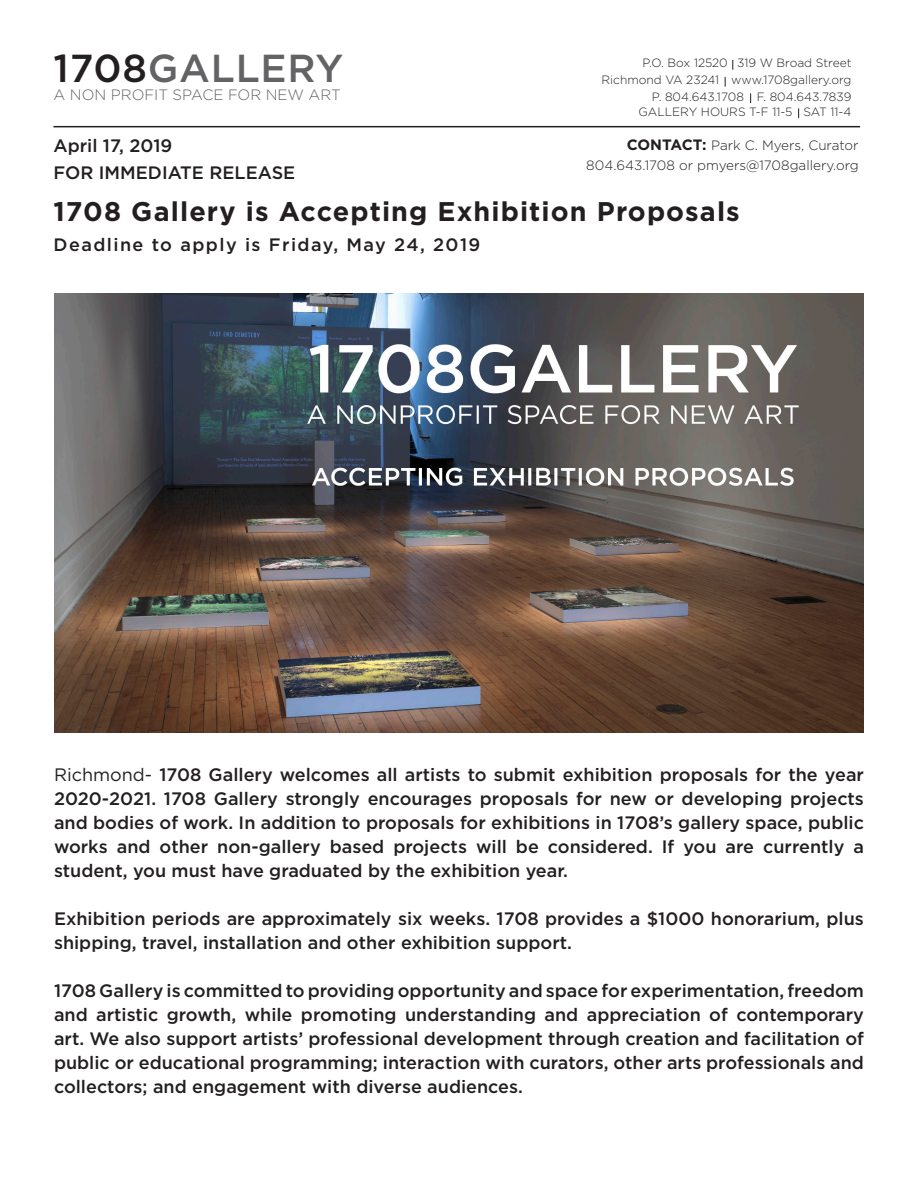
<style>
.page{position:relative;width:918px;height:1188px;background:#fff}
.page>*{position:absolute;margin:0;border:0;box-sizing:border-box;transform-origin:0 0}
.t1{font:500 39px "Gotham";letter-spacing:.02em;color:#636366}
.t2{font:700 27px "Gotham";letter-spacing:.04em;color:#231f20}
.t3{font:500 18px/24px "Gotham";color:#231f20;text-align:justify}
.t4{font:500 18px "Gotham";letter-spacing:.08em;color:#231f20}
.t5{font:300 15px "Gotham";color:#636366}
.t6{font:300 13.5px "Gotham";color:#231f20}
.t7{font:300 12px "Gotham";color:#231f20}
.s1{color:#231f20}
.s2{font-weight:700;font-size:15px}
.s3{font-weight:400}
</style>
<div class="page">
<hr style="left:54px;top:126px;width:806px;height:1px;background:#231f20">
<img style="left:54px;top:294px;width:810px;height:439px">
<p class="t1" style="left:54px;top:47px;width:291px"><span class="s1">1708</span>GALLERY</p>
<p class="t5" style="left:54px;top:86px;width:289px">A NON PROFIT SPACE FOR NEW ART</p>
<p class="t3" style="left:54px;top:133px;width:120px">April 17, 2019</p>
<p class="t3" style="left:54px;top:160px;width:243px">FOR IMMEDIATE RELEASE</p>
<p class="t7" style="left:642px;top:55px;width:211px">P.O. Box 12520 319 W Broad Street</p>
<p class="t7" style="left:602px;top:72px;width:251px">Richmond VA 23241 www.1708gallery.org</p>
<p class="t7" style="left:652px;top:90px;width:201px">P. 804.643.1708 F. 804.643.7839</p>
<p class="t7" style="left:639px;top:104px;width:214px">GALLERY HOURS T-F 11-5 SAT 11-4</p>
<p class="t6" style="left:627px;top:137px;width:233px"><span class="s2">CONTACT:</span> Park C. Myers, Curator</p>
<p class="t6" style="left:586px;top:156px;width:274px">804.643.1708 or pmyers@1708gallery.org</p>
<p class="t2" style="left:54px;top:196px;width:688px">1708 Gallery is Accepting Exhibition Proposals</p>
<p class="t4" style="left:54px;top:234px;width:428px">Deadline to apply is Friday, May 24, 2019</p>
<p class="t3" style="left:54px;top:762px;width:812px"><span class="s3">Richmond-</span> 1708 Gallery welcomes all artists to submit exhibition proposals for the year 2020-2021. 1708 Gallery strongly encourages proposals for new or developing projects and bodies of work. In addition to proposals for exhibitions in 1708’s gallery space, public works and other non-gallery based projects will be considered. If you are currently a student, you must have graduated by the exhibition year.</p>
<p class="t3" style="left:54px;top:906px;width:811px">Exhibition periods are approximately six weeks. 1708 provides a $1000 honorarium, plus shipping, travel, installation and other exhibition support.</p>
<p class="t3" style="left:54px;top:978px;width:812px">1708 Gallery is committed to providing opportunity and space for experimentation, freedom and artistic growth, while promoting understanding and appreciation of contemporary art. We also support artists’ professional development through creation and facilitation of public or educational programming; interaction with curators, other arts professionals and collectors; and engagement with diverse audiences.</p>
</div>
